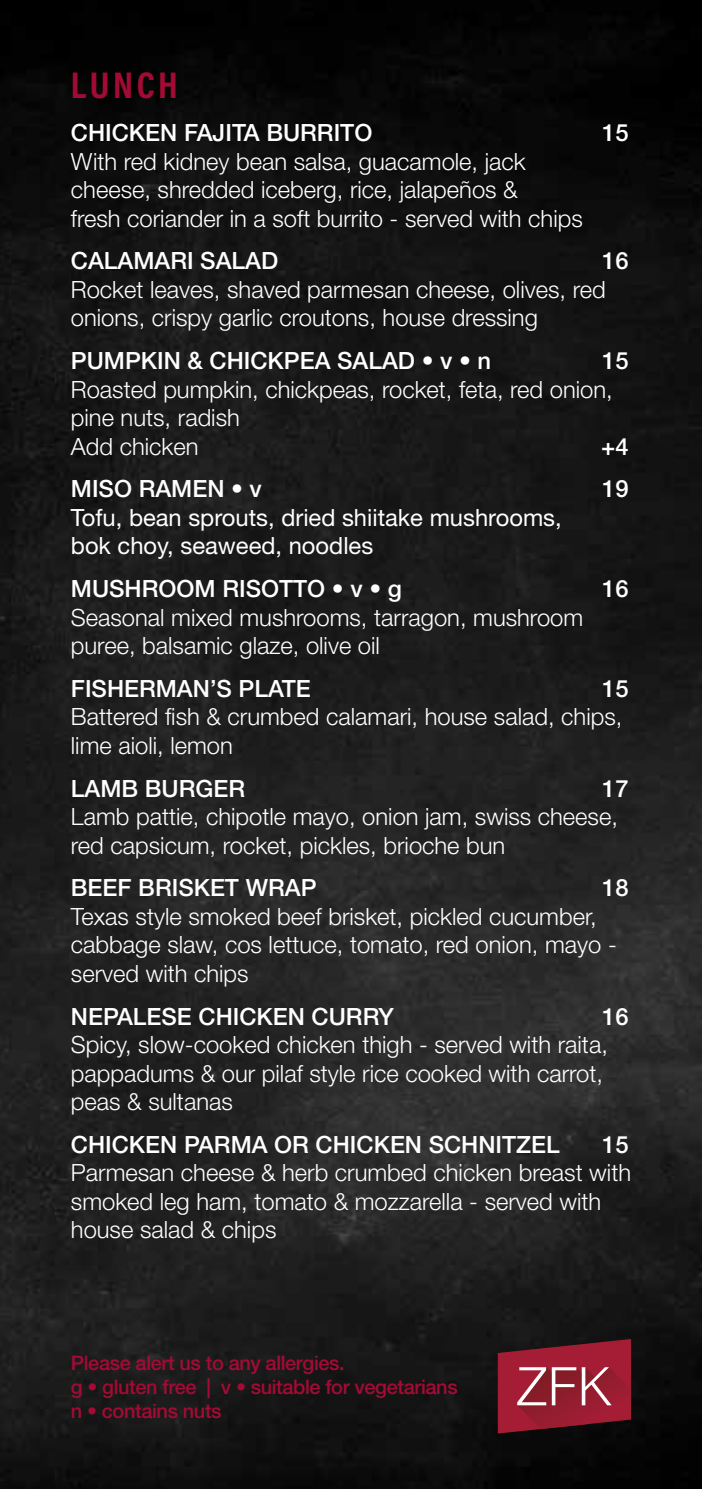
<style>
.page{position:relative;width:702px;height:1489px;background:#fff}
.page>*{position:absolute;margin:0;border:0;box-sizing:border-box;transform-origin:0 0}
.t1{font:700 37.5px "Acumin Pro Cond";letter-spacing:.095em;color:#a30b35}
.t2{font:300 23.75px/28.5px "Helvetica Neue";color:#fff}
.t3{font:500 23.75px "Helvetica Neue";color:#fff}
.t4{font:23.75px/28.5px "Helvetica Neue";color:#fff}
.t5{font:500 20px/24px "Helvetica Neue";letter-spacing:-.02em;color:#a30b35}
</style>
<div class="page">
<img style="left:0;top:0;width:702px;height:1488px">
<svg style="left:498px;top:1338px;width:133px;height:95px"></svg>
<h1 class="t1" style="left:71px;top:61px;width:108px">LUNCH</h1>
<p class="t3" style="left:71px;top:118px;width:303px">CHICKEN FAJITA BURRITO</p>
<p class="t3" style="left:602px;top:118px;width:28px">15</p>
<p class="t2" style="left:71px;top:146px;width:513px">With red kidney bean salsa, guacamole, jack cheese, shredded iceberg, rice, jalapeños &amp;<br>fresh coriander in a soft burrito - served with chips</p>
<p class="t3" style="left:71px;top:247px;width:209px">CALAMARI SALAD</p>
<p class="t3" style="left:602px;top:247px;width:28px">16</p>
<p class="t2" style="left:71px;top:275px;width:536px">Rocket leaves, shaved parmesan cheese, olives, red onions, crispy garlic croutons, house dressing</p>
<p class="t3" style="left:71px;top:346px;width:422px">PUMPKIN &amp; CHICKPEA SALAD • v • n</p>
<p class="t3" style="left:602px;top:346px;width:28px">15</p>
<p class="t2" style="left:71px;top:374px;width:543px">Roasted pumpkin, chickpeas, rocket, feta, red onion, pine nuts, radish<br>Add chicken</p>
<p class="t3" style="left:601px;top:432px;width:29px">+4</p>
<p class="t3" style="left:71px;top:475px;width:192px">MISO RAMEN • v</p>
<p class="t3" style="left:602px;top:475px;width:28px">19</p>
<p class="t4" style="left:71px;top:503px;width:492px">Tofu, bean sprouts, dried shiitake mushrooms, bok choy, seaweed, noodles</p>
<p class="t3" style="left:71px;top:574px;width:332px">MUSHROOM RISOTTO • v • g</p>
<p class="t3" style="left:602px;top:574px;width:28px">16</p>
<p class="t2" style="left:71px;top:602px;width:514px">Seasonal mixed mushrooms, tarragon, mushroom puree, balsamic glaze, olive oil</p>
<p class="t3" style="left:71px;top:674px;width:241px">FISHERMAN’S PLATE</p>
<p class="t3" style="left:602px;top:674px;width:28px">15</p>
<p class="t2" style="left:71px;top:702px;width:553px">Battered fish &amp; crumbed calamari, house salad, chips, lime aioli, lemon</p>
<p class="t3" style="left:71px;top:774px;width:176px">LAMB BURGER</p>
<p class="t3" style="left:602px;top:774px;width:28px">17</p>
<p class="t2" style="left:71px;top:801px;width:548px">Lamb pattie, chipotle mayo, onion jam, swiss cheese, red capsicum, rocket, pickles, brioche bun</p>
<p class="t3" style="left:71px;top:873px;width:247px">BEEF BRISKET WRAP</p>
<p class="t3" style="left:602px;top:873px;width:28px">18</p>
<p class="t2" style="left:71px;top:901px;width:547px">Texas style smoked beef brisket, pickled cucumber, cabbage slaw, cos lettuce, tomato, red onion, mayo - served with chips</p>
<p class="t3" style="left:71px;top:1001px;width:324px">NEPALESE CHICKEN CURRY</p>
<p class="t3" style="left:602px;top:1001px;width:28px">16</p>
<p class="t2" style="left:71px;top:1029px;width:538px">Spicy, slow-cooked chicken thigh - served with raita, pappadums &amp; our pilaf style rice cooked with carrot, peas &amp; sultanas</p>
<p class="t3" style="left:71px;top:1130px;width:490px">CHICKEN PARMA OR CHICKEN SCHNITZEL</p>
<p class="t3" style="left:602px;top:1130px;width:28px">15</p>
<p class="t2" style="left:71px;top:1158px;width:561px">Parmesan cheese &amp; herb crumbed chicken breast with smoked leg ham, tomato &amp; mozzarella - served with house salad &amp; chips</p>
<p class="t5" style="left:71px;top:1350px;width:388px">Please alert us to any allergies.<br>g • gluten free | v • suitable for vegetarians n • contains nuts</p>
</div>
